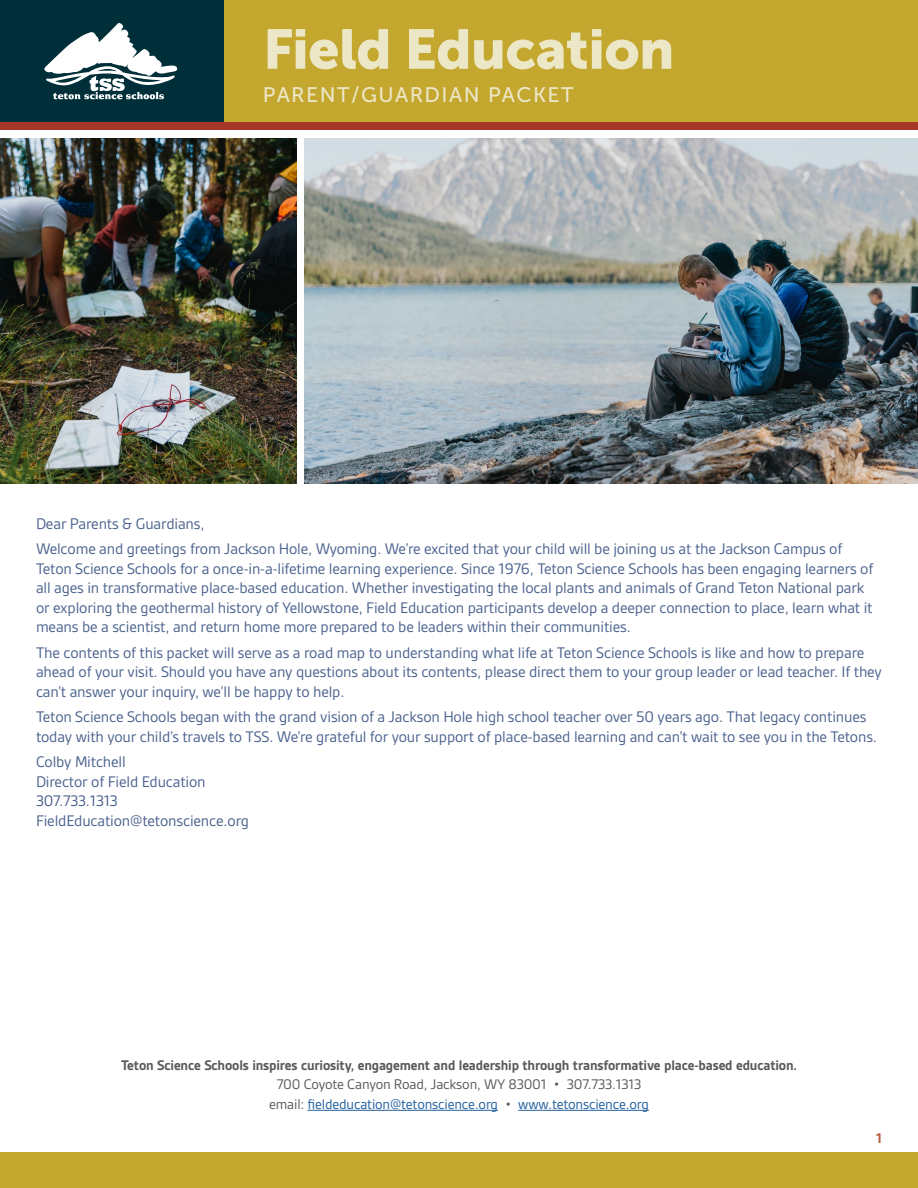
<style>
.page{position:relative;width:918px;height:1188px;background:#fff}
.page>*{position:absolute;margin:0;border:0;box-sizing:border-box;transform-origin:0 0}
.t1{font:55.5px "Museo Sans 900";letter-spacing:-.01em;color:#ece7c7}
.t2{font:21px "Museo Sans 500";letter-spacing:.07em;color:#ece7c7}
.t3{font:16.5px/19.5px "Gesta";letter-spacing:-.01em;color:#4c638e}
.t4{font:15px/19.5px "Gesta";letter-spacing:-.01em;color:#58595b;text-align:center}
.t5{font:700 15px "Gesta";letter-spacing:-.01em;color:#58595b}
.t6{font:700 15px "Gesta";color:#b45b43}
.s1{color:#215e9e}
</style>
<div class="page">
<div style="left:0;top:7px;width:918px;height:123px;background:#a63728"></div>
<div style="left:224px;top:0;width:694px;height:122px;background:#c4a72e"></div>
<div style="left:0;top:0;width:224px;height:122px;background:#012f39"></div>
<svg style="left:44px;top:23px;width:133px;height:76px"></svg>
<div style="left:0;top:1152px;width:918px;height:36px;background:#c4a72e"></div>
<img style="left:0;top:138px;width:296px;height:346px">
<img style="left:304px;top:138px;width:614px;height:346px">
<hr style="left:307px;top:1110px;width:191px;height:1px;background:#215e9e">
<hr style="left:518px;top:1110px;width:131px;height:1px;background:#215e9e">
<h1 class="t1" style="left:263px;top:18px;width:413px">Field Education</h1>
<p class="t2" style="left:263px;top:83px;width:312px">PARENT/GUARDIAN PACKET</p>
<p class="t3" style="left:36px;top:510px;width:808px;line-height:25.5px">Dear Parents &amp; Guardians,<br>Welcome and greetings from Jackson Hole, Wyoming. We’re excited that your child will be joining us at the Jackson Campus of</p>
<p class="t3" style="left:36px;top:558px;width:839px">Teton Science Schools for a once-in-a-lifetime learning experience. Since 1976, Teton Science Schools has been engaging learners of all ages in transformative place-based education. Whether investigating the local plants and animals of Grand Teton National park or exploring the geothermal history of Yellowstone, Field Education participants develop a deeper connection to place, learn what it means be a scientist, and return home more prepared to be leaders within their communities.</p>
<p class="t3" style="left:36px;top:642px;width:847px">The contents of this packet will serve as a road map to understanding what life at Teton Science Schools is like and how to prepare ahead of your visit. Should you have any questions about its contents, please direct them to your group leader or lead teacher. If they can’t answer your inquiry, we’ll be happy to help.</p>
<p class="t3" style="left:36px;top:707px;width:843px">Teton Science Schools began with the grand vision of a Jackson Hole high school teacher over 50 years ago. That legacy continues today with your child’s travels to TSS. We’re grateful for your support of place-based learning and can’t wait to see you in the Tetons.</p>
<p class="t3" style="left:36px;top:752px;width:215px">Colby Mitchell<br>Director of Field Education<br>307.733.1313<br>FieldEducation@tetonscience.org</p>
<p class="t5" style="left:121px;top:1056px;width:678px">Teton Science Schools inspires curiosity, engagement and leadership through transformative place-based education.</p>
<p class="t4" style="left:269px;top:1075px;width:381px">700 Coyote Canyon Road, Jackson, WY 83001 • 307.733.1313 email: <span class="s1">fieldeducation@tetonscience.org</span> • <span class="s1">www.tetonscience.org</span></p>
<p class="t6" style="left:876px;top:1130px;width:7px">1</p>
</div>
